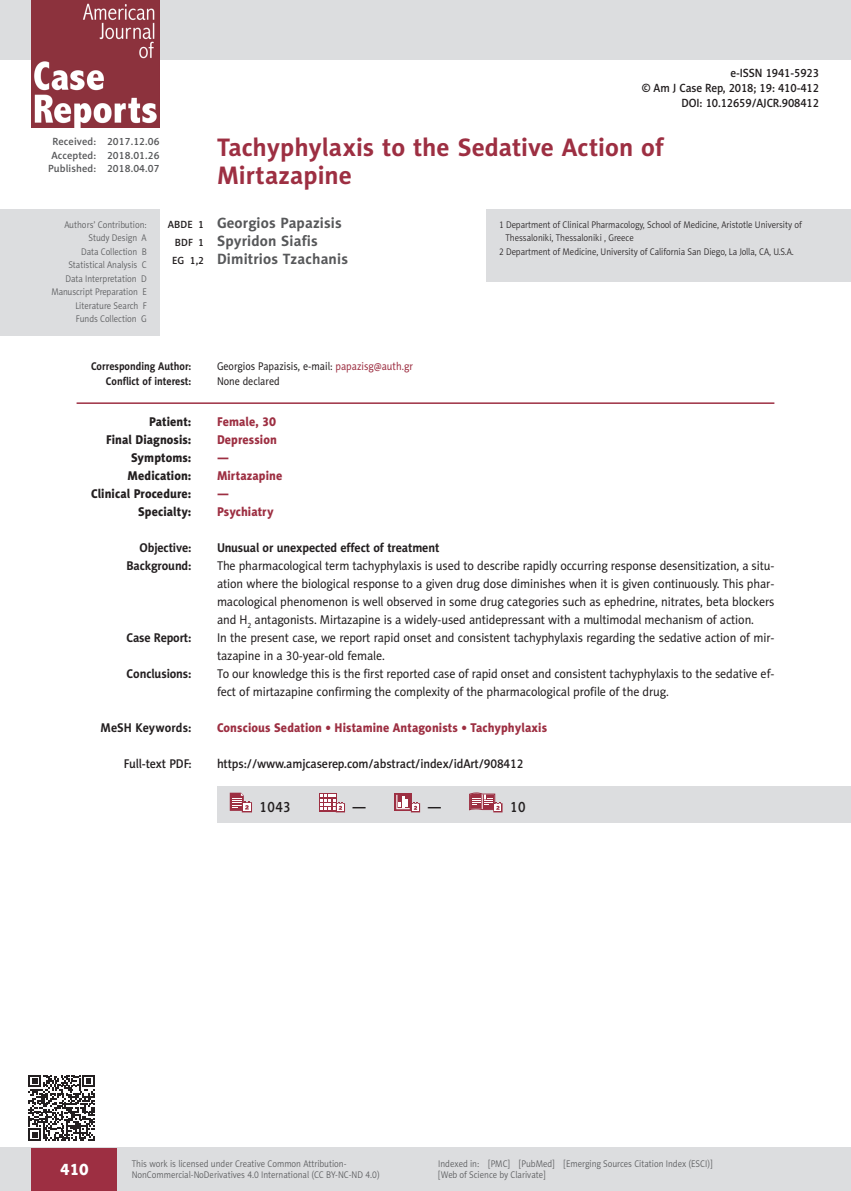
<style>
.page{position:relative;width:851px;height:1191px;background:#fff}
.page>*{position:absolute;margin:0;border:0;box-sizing:border-box;transform-origin:0 0}
.AJCR_Tytul{font:700 25.5px/28.5px "Naomi Sans EFN";color:#9d2f42}
.t1{font:16.5px "Naomi Sans EFN Heavy";color:#fff}
.AJCR_Autorzy{font:700 15px "Naomi Sans EFN";letter-spacing:.01em;color:#57585a}
.AJCR_dane{font:15px "Naomi Sans EFN Medium";letter-spacing:.03em;color:#231f20;scale:.9 1}
.AJCR_Summary_body{font:12.75px/18px "Naomi Sans EFN";letter-spacing:-.01em;color:#231f20;scale:.95 1}
.AJCR_keywords{font:12.75px "Naomi Sans EFN Heavy";letter-spacing:.005em;color:#9d2f42;scale:.95 1}
.AJCR_Summary_body-2{font:700 12.75px "Naomi Sans EFN";letter-spacing:-.01em;color:#231f20;scale:.95 1}
.AJCR_keywords-2{font:12.75px "Naomi Sans EFN Heavy";letter-spacing:.005em;color:#231f20;scale:.95 1}
.AJCR_full_text_pdf{font:12.75px "Naomi Sans EFN Medium";letter-spacing:-.01em;color:#231f20;scale:.95 1}
.AJCR_keywords-3{font:700 12.75px "Naomi Sans EFN";letter-spacing:.005em;color:#231f20;scale:.95 1}
.AJCR_full_text_pdf-2{font:12px "Naomi Sans EFN Medium";letter-spacing:-.01em;color:#231f20;scale:.95 1}
.AJCR_Adres{font:11.25px "Naomi Sans EFN";color:#231f20;scale:.9 1}
.AJCR_Adres-2{font:700 11.25px "Naomi Sans EFN";color:#231f20;scale:.9 1}
.t2{font:10.5px "Naomi Sans EFN Medium";letter-spacing:.01em;color:#57585a}
.t3{font:9.75px/11.2px "Naomi Sans EFN Light";color:#57585a;scale:.9 1}
.AJCR_Afiliacja{font:9.75px/13.5px "Naomi Sans EFN Light";color:#231f20;scale:.9 1}
.s1{font-family:"Naomi Sans EFN Medium";font-weight:400;font-size:10.5px;color:#231f20}
.s2{color:#9d2f42}
</style>
<div class="page">
<div style="left:217px;top:786px;width:633px;height:36px;background:#dcdddf"></div>
<svg style="left:230px;top:792px;width:22px;height:20px"></svg>
<div style="left:319px;top:793px;width:17px;height:18px;background:#9d2f42"></div>
<svg style="left:320px;top:794px;width:25px;height:18px"></svg>
<div style="left:394px;top:793px;width:18px;height:18px;background:#9d2f42"></div>
<svg style="left:396px;top:795px;width:24px;height:17px"></svg>
<svg style="left:469px;top:792px;width:33px;height:20px"></svg>
<hr style="left:77px;top:402px;width:697px;height:2px;background:#9d2f42">
<div style="left:0;top:210px;width:159px;height:126px;background:#dcdddf"></div>
<div style="left:486px;top:210px;width:364px;height:72px;background:#dcdddf"></div>
<svg style="left:28px;top:1075px;width:67px;height:66px"></svg>
<hr style="left:850px;top:0;width:1px;height:60px;background:#dcdddf">
<div style="left:0;top:1148px;width:850px;height:43px;background:#dcdddf"></div>
<div style="left:32px;top:1147px;width:85px;height:43px;background:#9d2f42"></div>
<div style="left:0;top:0;width:850px;height:60px;background:#dcdddf"></div>
<img style="left:32px;top:0;width:127px;height:127px">
<p class="AJCR_full_text_pdf-2" style="left:730px;top:66px;width:95px">e-ISSN 1941-5923</p>
<p class="AJCR_full_text_pdf-2" style="left:641px;top:81px;width:188px">© Am J Case Rep, 2018; 19: 410-412</p>
<p class="AJCR_full_text_pdf-2" style="left:681px;top:96px;width:146px">DOI: 10.12659/AJCR.908412</p>
<p class="t2" style="left:52px;top:136px;width:109px">Received: 2017.12.06</p>
<p class="t2" style="left:51px;top:149px;width:110px">Accepted: 2018.01.26</p>
<p class="t2" style="left:48px;top:163px;width:113px">Published: 2018.04.07</p>
<p class="t3" style="left:64px;top:219px;width:93px">Authors’ Contribution:</p>
<p class="t3" style="left:88px;top:232px;width:66px">Study Design A</p>
<p class="t3" style="left:81px;top:246px;width:74px">Data Collection B</p>
<p class="t3" style="left:68px;top:259px;width:89px">Statistical Analysis C</p>
<p class="t3" style="left:65px;top:273px;width:92px">Data Interpretation D</p>
<p class="t3" style="left:51px;top:286px;width:107px">Manuscript Preparation E</p>
<p class="t3" style="left:75px;top:300px;width:81px">Literature Search F</p>
<p class="t3" style="left:76px;top:313px;width:80px">Funds Collection G</p>
<p class="AJCR_Tytul" style="left:217px;top:133px;width:448px">Tachyphylaxis to the Sedative Action of<br>Mirtazapine</p>
<p class="AJCR_Autorzy" style="left:168px;top:214px;width:175px"><span class="s1">ABDE 1</span> Georgios Papazisis</p>
<p class="AJCR_Autorzy" style="left:175px;top:232px;width:144px"><span class="s1">BDF 1</span> Spyridon Siafis</p>
<p class="AJCR_Autorzy" style="left:172px;top:250px;width:177px"><span class="s1">EG 1,2</span> Dimitrios Tzachanis</p>
<p class="AJCR_Afiliacja" style="left:505px;top:218px;width:331px;text-indent:-6px">1 Department of Clinical Pharmacology, School of Medicine, Aristotle University of<br>Thessaloniki, Thessaloniki , Greece</p>
<p class="AJCR_Afiliacja" style="left:499px;top:245px;width:329px">2 Department of Medicine, University of California San Diego, La Jolla, CA, U.S.A.</p>
<p class="AJCR_Adres-2" style="left:91px;top:359px;width:113px">Corresponding Author:</p>
<p class="AJCR_Adres" style="left:217px;top:359px;width:219px">Georgios Papazisis, e-mail: <span class="s2">papazisg@auth.gr</span></p>
<p class="AJCR_Adres-2" style="left:106px;top:375px;width:97px">Conflict of interest:</p>
<p class="AJCR_Adres" style="left:217px;top:375px;width:71px">None declared</p>
<p class="AJCR_keywords-2" style="left:149px;top:414px;width:46px">Patient:</p>
<p class="AJCR_keywords" style="left:217px;top:414px;width:64px">Female, 30</p>
<p class="AJCR_keywords-2" style="left:106px;top:432px;width:91px">Final Diagnosis:</p>
<p class="AJCR_keywords" style="left:217px;top:432px;width:64px">Depression</p>
<p class="AJCR_keywords-2" style="left:131px;top:450px;width:65px">Symptoms:</p>
<p class="AJCR_keywords" style="left:217px;top:450px;width:14px">—</p>
<p class="AJCR_keywords-2" style="left:128px;top:468px;width:69px">Medication:</p>
<p class="AJCR_keywords" style="left:217px;top:468px;width:70px">Mirtazapine</p>
<p class="AJCR_keywords-2" style="left:91px;top:486px;width:107px">Clinical Procedure:</p>
<p class="AJCR_keywords" style="left:217px;top:486px;width:14px">—</p>
<p class="AJCR_keywords-2" style="left:138px;top:504px;width:58px">Specialty:</p>
<p class="AJCR_keywords" style="left:217px;top:504px;width:61px">Psychiatry</p>
<p class="AJCR_Summary_body-2" style="left:139px;top:540px;width:56px">Objective:</p>
<p class="AJCR_Summary_body-2" style="left:217px;top:540px;width:235px">Unusual or unexpected effect of treatment</p>
<p class="AJCR_Summary_body-2" style="left:126px;top:558px;width:70px">Background:</p>
<p class="AJCR_Summary_body" style="left:217px;top:557px;width:588px;text-align:justify">The pharmacological term tachyphylaxis is used to describe rapidly occurring response desensitization, a situ&shy;ation where the biological response to a given drug dose diminishes when it is given continuously. This phar&shy;macological phenomenon is well observed in some drug categories such as ephedrine, nitrates, beta blockers and H<sub>2</sub> antagonists. Mirtazapine is a widely-used antidepressant with a multimodal mechanism of action.</p>
<p class="AJCR_Summary_body-2" style="left:126px;top:630px;width:70px">Case Report:</p>
<p class="AJCR_Summary_body" style="left:217px;top:629px;width:588px">In the present case, we report rapid onset and consistent tachyphylaxis regarding the sedative action of mir&shy;tazapine in a 30-year-old female.</p>
<p class="AJCR_Summary_body-2" style="left:127px;top:666px;width:70px">Conclusions:</p>
<p class="AJCR_Summary_body" style="left:217px;top:665px;width:588px">To our knowledge this is the first reported case of rapid onset and consistent tachyphylaxis to the sedative ef&shy;fect of mirtazapine confirming the complexity of the pharmacological profile of the drug.</p>
<p class="AJCR_keywords-3" style="left:100px;top:720px;width:97px">MeSH Keywords:</p>
<p class="AJCR_keywords" style="left:217px;top:720px;width:349px">Conscious Sedation • Histamine Antagonists • Tachyphylaxis</p>
<p class="AJCR_full_text_pdf" style="left:124px;top:756px;width:73px">Full-text PDF:</p>
<p class="AJCR_full_text_pdf" style="left:217px;top:756px;width:324px">https://www.amjcaserep.com/abstract/index/idArt/908412</p>
<p class="AJCR_dane" style="left:259px;top:798px;width:36px">1043</p>
<p class="AJCR_dane" style="left:352px;top:798px;width:16px">—</p>
<p class="AJCR_dane" style="left:427px;top:798px;width:16px">—</p>
<p class="AJCR_dane" style="left:510px;top:798px;width:19px">10</p>
<p class="t1" style="left:60px;top:1159px;width:30px">410</p>
<p class="t3" style="left:438px;top:1158px;width:306px">Indexed in: [PMC] [PubMed] [Emerging Sources Citation Index (ESCI)] [Web of Science by Clarivate]</p>
<p class="t3" style="left:132px;top:1158px;width:277px">This work is licensed under Creative Common Attribution-<br>NonCommercial-NoDerivatives 4.0 International (CC BY-NC-ND 4.0)</p>
</div>
